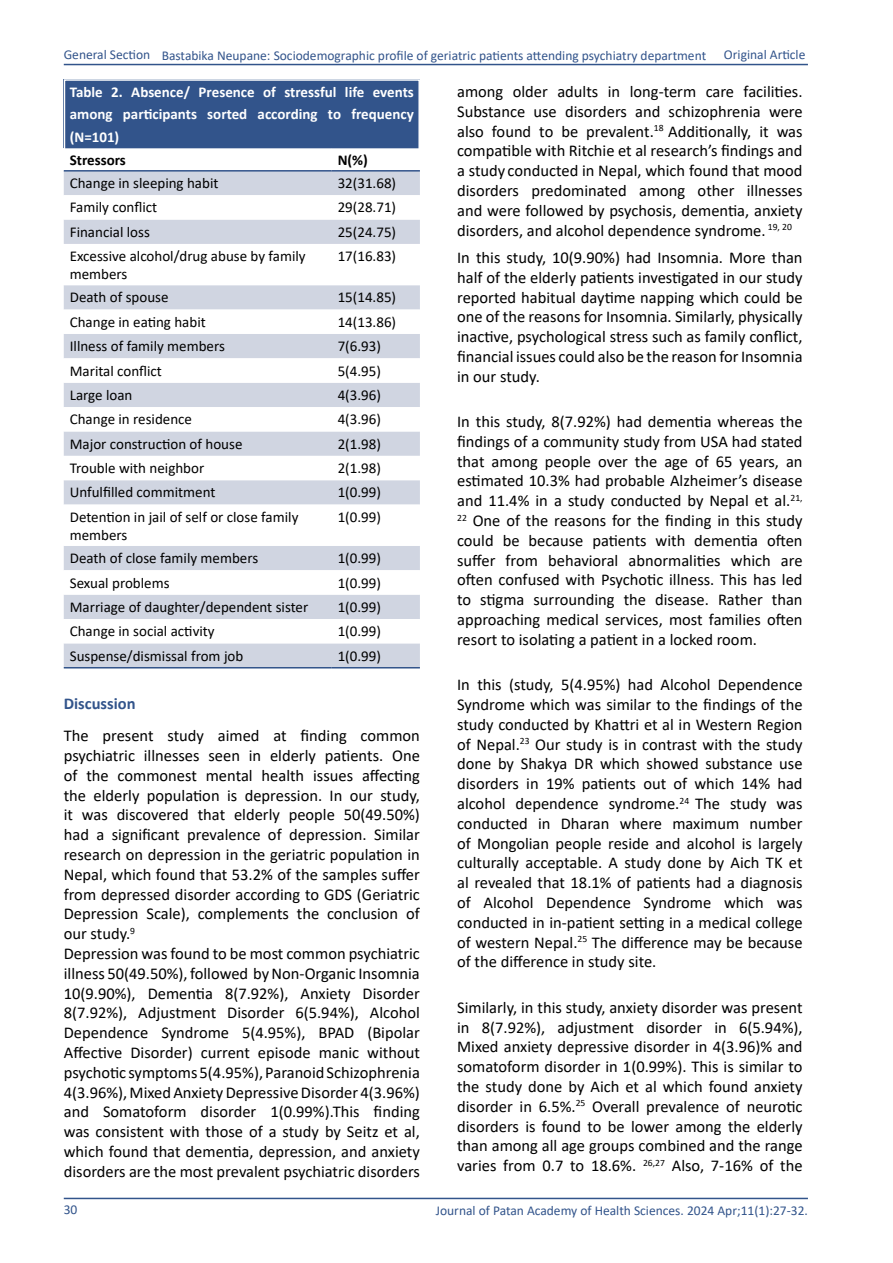
<style>
.page{position:relative;width:893px;height:1263px;background:#fff}
.page>*{position:absolute;margin:0;border:0;box-sizing:border-box;transform-origin:0 0}
.t1{font:16.5px/19.8px "Calibri";color:#000;text-align:justify}
.t2{font:700 16.5px "Calibri";color:#32548b}
.t3{font:15px/18px "Calibri";color:#000}
.t4{font:700 15px/22.5px "Calibri";color:#fff;text-align:justify}
.t5{font:700 15px "Calibri";color:#000}
.t6{font:13.5px "Calibri";color:#32548b}
</style>
<div class="page">
<hr style="left:64px;top:64px;width:744px;height:1px;background:#32548b">
<hr style="left:64px;top:1198px;width:744px;height:1px;background:#32548b">
<div style="left:64px;top:79px;width:356px;height:69px;background:#32548b"></div>
<div style="left:64px;top:172px;width:356px;height:495px;background:#d0d5e1"></div>
<svg style="left:64px;top:195px;width:356px;height:448px"></svg>
<hr style="left:64px;top:667px;width:268px;height:1px;background:#32548b">
<hr style="left:332px;top:667px;width:88px;height:1px;background:#32548b">
<hr style="left:64px;top:170px;width:268px;height:2px;background:#32548b">
<hr style="left:332px;top:170px;width:88px;height:2px;background:#32548b">
<div style="left:64px;top:79px;width:356px;height:72px;border:2px solid #fff"></div>
<p class="t6" style="left:64px;top:45px;width:88px">General Section</p>
<p class="t6" style="left:724px;top:45px;width:83px">Original Article</p>
<p class="t4" style="left:70px;top:80px;width:346px">Table 2. Absence/ Presence of stressful life events among participants sorted according to frequency (N=101)</p>
<p class="t5" style="left:70px;top:149px;width:58px">Stressors</p>
<p class="t5" style="left:338px;top:149px;width:32px">N(%)</p>
<p class="t3" style="left:70px;top:174px;width:150px">Change in sleeping habit</p>
<p class="t3" style="left:338px;top:174px;width:60px">32(31.68)</p>
<p class="t3" style="left:70px;top:198px;width:89px">Family conflict</p>
<p class="t3" style="left:338px;top:198px;width:60px">29(28.71)</p>
<p class="t3" style="left:70px;top:222px;width:82px">Financial loss</p>
<p class="t3" style="left:338px;top:222px;width:60px">25(24.75)</p>
<p class="t3" style="left:70px;top:247px;width:237px">Excessive alcohol/drug abuse by family members</p>
<p class="t3" style="left:338px;top:247px;width:60px">17(16.83)</p>
<p class="t3" style="left:70px;top:288px;width:100px">Death of spouse</p>
<p class="t3" style="left:338px;top:288px;width:60px">15(14.85)</p>
<p class="t3" style="left:70px;top:312px;width:138px">Change in eating habit</p>
<p class="t3" style="left:338px;top:312px;width:60px">14(13.86)</p>
<p class="t3" style="left:70px;top:337px;width:157px">Illness of family members</p>
<p class="t3" style="left:338px;top:337px;width:45px">7(6.93)</p>
<p class="t3" style="left:70px;top:361px;width:94px">Marital conflict</p>
<p class="t3" style="left:338px;top:361px;width:45px">5(4.95)</p>
<p class="t3" style="left:70px;top:386px;width:64px">Large loan</p>
<p class="t3" style="left:338px;top:386px;width:45px">4(3.96)</p>
<p class="t3" style="left:70px;top:410px;width:124px">Change in residence</p>
<p class="t3" style="left:338px;top:410px;width:45px">4(3.96)</p>
<p class="t3" style="left:70px;top:434px;width:174px">Major construction of house</p>
<p class="t3" style="left:338px;top:434px;width:45px">2(1.98)</p>
<p class="t3" style="left:70px;top:459px;width:136px">Trouble with neighbor</p>
<p class="t3" style="left:338px;top:459px;width:45px">2(1.98)</p>
<p class="t3" style="left:70px;top:483px;width:147px">Unfulfilled commitment</p>
<p class="t3" style="left:338px;top:483px;width:45px">1(0.99)</p>
<p class="t3" style="left:70px;top:507px;width:230px">Detention in jail of self or close family members</p>
<p class="t3" style="left:338px;top:507px;width:45px">1(0.99)</p>
<p class="t3" style="left:70px;top:549px;width:190px">Death of close family members</p>
<p class="t3" style="left:338px;top:549px;width:45px">1(0.99)</p>
<p class="t3" style="left:70px;top:573px;width:101px">Sexual problems</p>
<p class="t3" style="left:338px;top:573px;width:45px">1(0.99)</p>
<p class="t3" style="left:70px;top:597px;width:240px">Marriage of daughter/dependent sister</p>
<p class="t3" style="left:338px;top:597px;width:45px">1(0.99)</p>
<p class="t3" style="left:70px;top:622px;width:146px">Change in social activity</p>
<p class="t3" style="left:338px;top:622px;width:45px">1(0.99)</p>
<p class="t3" style="left:70px;top:646px;width:175px">Suspense/dismissal from job</p>
<p class="t3" style="left:338px;top:646px;width:45px">1(0.99)</p>
<p class="t2" style="left:64px;top:692px;width:73px">Discussion</p>
<p class="t1" style="left:64px;top:725px;width:358px;text-align:left">The present study aimed at finding common psychiatric illnesses seen in elderly patients. One of the commonest mental health issues affecting the elderly population is depression. In our study, it was discovered that elderly people 50(49.50%) had a significant prevalence of depression. Similar research on depression in the geriatric population in Nepal, which found that 53.2% of the samples suffer from depressed disorder according to GDS (Geriatric Depression Scale), complements the conclusion of our study.<sup>9<br></sup>Depression was found to be most common psychiatric illness 50(49.50%), followed by Non-Organic Insomnia 10(9.90%), Dementia 8(7.92%), Anxiety Disorder 8(7.92%), Adjustment Disorder 6(5.94%), Alcohol Dependence Syndrome 5(4.95%), BPAD (Bipolar Affective Disorder) current episode manic without psychotic symptoms 5(4.95%), Paranoid Schizophrenia 4(3.96%), Mixed Anxiety Depressive Disorder 4(3.96%) and Somatoform disorder 1(0.99%).This finding was consistent with those of a study by Seitz et al, which found that dementia, depression, and anxiety disorders are the most prevalent psychiatric disorders</p>
<p class="t6" style="left:162px;top:46px;width:546px">Bastabika Neupane: Sociodemographic profile of geriatric patients attending psychiatry department</p>
<p class="t1" style="left:457px;top:81px;width:347px">among older adults in long-term care facilities.<br>Substance use disorders and schizophrenia were also found to be prevalent.<sup>18</sup> Additionally, it was compatible with Ritchie et al research’s findings and a study conducted in Nepal, which found that mood disorders predominated among other illnesses and were followed by psychosis, dementia, anxiety disorders, and alcohol dependence syndrome. <sup>19,</sup> <sup>20</sup></p>
<p class="t1" style="left:457px;top:247px;width:347px">In this study, 10(9.90%) had Insomnia. More than half of the elderly patients investigated in our study reported habitual daytime napping which could be one of the reasons for Insomnia. Similarly, physically inactive, psychological stress such as family conflict, financial issues could also be the reason for Insomnia in our study.</p>
<p class="t1" style="left:457px;top:411px;width:347px">In this study, 8(7.92%) had dementia whereas the findings of a community study from USA had stated that among people over the age of 65 years, an estimated 10.3% had probable Alzheimer’s disease and 11.4% in a study conducted by Nepal et al.<sup>21, 22</sup> One of the reasons for the finding in this study could be because patients with dementia often suffer from behavioral abnormalities which are often confused with Psychotic illness. This has led to stigma surrounding the disease. Rather than approaching medical services, most families often resort to isolating a patient in a locked room.</p>
<p class="t1" style="left:457px;top:674px;width:347px">In this (study, 5(4.95%) had Alcohol Dependence Syndrome which was similar to the findings of the study conducted by Khattri et al in Western Region of Nepal.<sup>23</sup> Our study is in contrast with the study done by Shakya DR which showed substance use disorders in 19% patients out of which 14% had alcohol dependence syndrome.<sup>24</sup> The study was conducted in Dharan where maximum number of Mongolian people reside and alcohol is largely culturally acceptable. A study done by Aich TK et al revealed that 18.1% of patients had a diagnosis of Alcohol Dependence Syndrome which was conducted in in-patient setting in a medical college of western Nepal.<sup>25</sup> The difference may be because of the difference in study site.</p>
<p class="t1" style="left:457px;top:997px;width:347px">Similarly, in this study, anxiety disorder was present in 8(7.92%), adjustment disorder in 6(5.94%), Mixed anxiety depressive disorder in 4(3.96)% and somatoform disorder in 1(0.99%). This is similar to the study done by Aich et al which found anxiety disorder in 6.5%.<sup>25</sup> Overall prevalence of neurotic disorders is found to be lower among the elderly than among all age groups combined and the range varies from 0.7 to 18.6%. <sup>26,27</sup> Also, 7-16% of the</p>
<p class="t6" style="left:64px;top:1200px;width:15px">30</p>
<p class="t6" style="left:436px;top:1201px;width:374px">Journal of Patan Academy of Health Sciences. 2024 Apr;11(1):27-32.</p>
</div>
